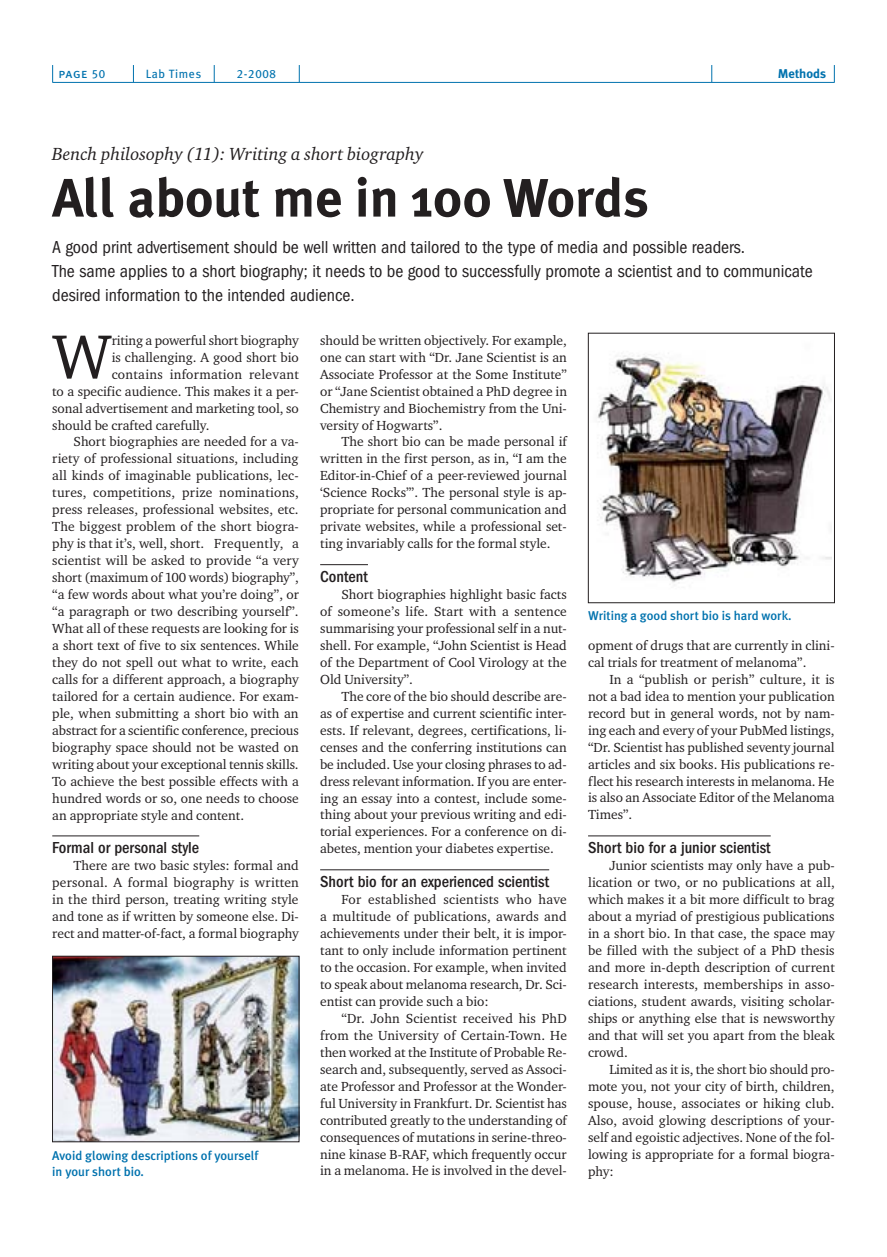
<style>
.page{position:relative;width:887px;height:1257px;background:#fff}
.page>*{position:absolute;margin:0;border:0;box-sizing:border-box;transform-origin:0 0}
.t1{font:64.05px "Charter ITC";color:#231f20}
.t2{font:700 54px "Meta Plus";color:#231f20}
.t3{font:condensed 18px/24px "Franklin Gothic";color:#231f20}
.t4{font:italic 18px "Charter ITC";color:#231f20}
.t5{font:500 condensed 16.5px "Franklin Gothic";color:#231f20}
.t6{font:13.5px/17px "Charter ITC";color:#231f20;text-align:justify}
.t7{font:13.5px "Charter ITC";letter-spacing:.02em;color:#231f20}
.t8{font:13.5px "Meta Plus Book Caps";color:#0072ae}
.t9{font:500 12.75px/16.5px "Meta Plus";color:#0072ae}
.t10{font:700 12.75px "Meta Plus";color:#0072ae}
.t11{font:12px "Meta Plus";letter-spacing:.05em;color:#0072ae}
.t12{font:12px "Meta Plus Book Caps";color:#0072ae}
.s1{font-size:12px}
</style>
<div class="page">
<hr style="left:52px;top:82px;width:783px;height:1px;background:#0072ae">
<svg style="left:52px;top:65px;width:1px;height:17px"></svg>
<svg style="left:133px;top:65px;width:1px;height:17px"></svg>
<svg style="left:711px;top:65px;width:1px;height:17px"></svg>
<svg style="left:834px;top:65px;width:1px;height:17px"></svg>
<svg style="left:299px;top:65px;width:1px;height:17px"></svg>
<svg style="left:214px;top:65px;width:1px;height:17px"></svg>
<hr style="left:52px;top:835px;width:147px;height:1px;background:#231f20">
<hr style="left:320px;top:564px;width:48px;height:1px;background:#231f20">
<hr style="left:320px;top:869px;width:229px;height:1px;background:#231f20">
<hr style="left:588px;top:835px;width:183px;height:1px;background:#231f20">
<img style="left:54px;top:958px;width:243px;height:182px">
<div style="left:52px;top:956px;width:247px;height:186px;border:1px solid #231f20"></div>
<img style="left:597px;top:353px;width:234px;height:230px">
<div style="left:588px;top:333px;width:247px;height:270px;border:1px solid #231f20"></div>
<p class="t8" style="left:59px;top:65px;width:48px">page <span class="s1">50</span></p>
<p class="t11" style="left:146px;top:70px;width:57px">Lab Times</p>
<p class="t12" style="left:237px;top:67px;width:40px">2-2008</p>
<p class="t10" style="left:778px;top:66px;width:50px">Methods</p>
<h3 class="t4" style="left:52px;top:143px;width:373px">Bench philosophy (11): Writing a short biography</h3>
<h2 class="t2" style="left:52px;top:166px;width:598px">All about me in 100 Words</h2>
<p class="t3" style="left:52px;top:237px;width:762px">A good print advertisement should be well written and tailored to the type of media and possible readers.<br>The same applies to a short biography; it needs to be good to successfully promote a scientist and to communicate desired information to the intended audience.</p>
<h1 class="t1" style="left:52px;top:331px;width:61px">W</h1>
<p class="t6" style="left:112px;top:333px;width:189px">riting a powerful short biography</p>
<p class="t6" style="left:320px;top:333px;width:248px">should be written objectively. For example, one can start with “Dr. Jane Scientist is an Associate Professor at the Some Institute” or “Jane Scientist obtained a PhD degree in Chemistry and Biochemistry from the Uni&shy;versity of Hogwarts”.</p>
<p class="t6" style="left:320px;top:434px;width:248px;text-indent:21px">The short bio can be made personal if written in the first person, as in, “I am the Editor-in-Chief of a peer-reviewed journal ‘Science Rocks’”. The personal style is ap&shy;propriate for personal communication and private websites, while a professional set&shy;ting invariably calls for the formal style.</p>
<p class="t5" style="left:320px;top:571px;width:49px">Content</p>
<p class="t6" style="left:320px;top:587px;width:248px;text-indent:21px">Short biographies highlight basic facts of someone’s life. Start with a sentence summarising your professional self in a nut&shy;shell. For example, “John Scientist is Head of the Department of Cool Virology at the Old University”.</p>
<p class="t6" style="left:320px;top:689px;width:248px;text-indent:21px">The core of the bio should describe are&shy;as of expertise and current scientific inter&shy;ests. If relevant, degrees, certifications, li&shy;censes and the conferring institutions can be included. Use your closing phrases to ad&shy;dress relevant information. If you are enter&shy;ing an essay into a contest, include some&shy;thing about your previous writing and edi&shy;torial experiences. For a conference on di&shy;abetes, mention your diabetes expertise.</p>
<p class="t5" style="left:320px;top:876px;width:231px">Short bio for an experienced scientist</p>
<p class="t6" style="left:320px;top:892px;width:248px;text-indent:21px">For established scientists who have a multitude of publications, awards and achievements under their belt, it is impor&shy;tant to only include information pertinent to the occasion. For example, when invited to speak about melanoma research, Dr. Sci&shy;entist can provide such a bio:</p>
<p class="t6" style="left:320px;top:1011px;width:248px;text-indent:21px">“Dr. John Scientist received his PhD from the University of Certain-Town. He then worked at the Institute of Probable Re&shy;search and, subsequently, served as Associ&shy;ate Professor and Professor at the Wonder&shy;ful University in Frankfurt. Dr. Scientist has contributed greatly to the understanding of consequences of mutations in serine-threo&shy;nine kinase B-RAF, which frequently occur in a melanoma. He is involved in the devel-</p>
<p class="t6" style="left:112px;top:350px;width:189px">is challenging. A good short bio</p>
<p class="t7" style="left:112px;top:369px;width:189px">contains information relevant</p>
<p class="t6" style="left:52px;top:384px;width:248px">to a specific audience. This makes it a per-</p>
<p class="t6" style="left:52px;top:401px;width:248px">sonal advertisement and marketing tool, so</p>
<p class="t6" style="left:52px;top:417px;width:159px">should be crafted carefully.</p>
<p class="t6" style="left:74px;top:434px;width:227px">Short biographies are needed for a va-</p>
<p class="t6" style="left:52px;top:451px;width:248px">riety of professional situations, including</p>
<p class="t6" style="left:52px;top:468px;width:248px">all kinds of imaginable publications, lec-</p>
<p class="t7" style="left:52px;top:487px;width:248px">tures, competitions, prize nominations,</p>
<p class="t6" style="left:52px;top:502px;width:248px">press releases, professional websites, etc.</p>
<p class="t6" style="left:52px;top:519px;width:248px">The biggest problem of the short biogra-</p>
<p class="t6" style="left:52px;top:536px;width:248px">phy is that it’s, well, short. Frequently, a</p>
<p class="t6" style="left:52px;top:553px;width:248px">scientist will be asked to provide “a very</p>
<p class="t6" style="left:52px;top:570px;width:248px">short (maximum of 100 words) biography”,</p>
<p class="t6" style="left:52px;top:587px;width:248px">“a few words about what you’re doing”, or</p>
<p class="t6" style="left:52px;top:604px;width:248px">“a paragraph or two describing yourself”.</p>
<p class="t6" style="left:52px;top:621px;width:248px">What all of these requests are looking for is</p>
<p class="t6" style="left:52px;top:638px;width:248px">a short text of five to six sentences. While</p>
<p class="t6" style="left:52px;top:655px;width:248px">they do not spell out what to write, each</p>
<p class="t6" style="left:52px;top:672px;width:248px">calls for a different approach, a biography</p>
<p class="t6" style="left:52px;top:689px;width:248px">tailored for a certain audience. For exam-</p>
<p class="t6" style="left:52px;top:706px;width:248px">ple, when submitting a short bio with an</p>
<p class="t6" style="left:52px;top:723px;width:248px">abstract for a scientific conference, precious</p>
<p class="t6" style="left:52px;top:740px;width:248px">biography space should not be wasted on</p>
<p class="t6" style="left:52px;top:757px;width:248px">writing about your exceptional tennis skills.</p>
<p class="t6" style="left:52px;top:774px;width:248px">To achieve the best possible effects with a</p>
<p class="t6" style="left:52px;top:790px;width:248px">hundred words or so, one needs to choose</p>
<p class="t6" style="left:52px;top:807px;width:193px">an appropriate style and content.</p>
<p class="t5" style="left:52px;top:842px;width:148px">Formal or personal style</p>
<p class="t6" style="left:52px;top:858px;width:248px;text-indent:21px">There are two basic styles: formal and personal. A formal biography is written in the third person, treating writing style and tone as if written by someone else. Di&shy;rect and matter-of-fact, a formal biography</p>
<p class="t9" style="left:588px;top:608px;width:205px">Writing a good short bio is hard work.</p>
<p class="t6" style="left:588px;top:638px;width:248px">opment of drugs that are currently in clini&shy;cal trials for treatment of melanoma”.</p>
<p class="t6" style="left:588px;top:672px;width:248px;text-indent:21px">In a “publish or perish” culture, it is not a bad idea to mention your publication record but in general words, not by nam&shy;ing each and every of your PubMed listings, “Dr. Scientist has published seventy journal articles and six books. His publications re&shy;flect his research interests in melanoma. He is also an Associate Editor of the Melanoma Times”.</p>
<p class="t5" style="left:588px;top:842px;width:184px">Short bio for a junior scientist</p>
<p class="t6" style="left:588px;top:858px;width:248px;text-indent:21px">Junior scientists may only have a pub&shy;lication or two, or no publications at all, which makes it a bit more difficult to brag about a myriad of prestigious publications in a short bio. In that case, the space may be filled with the subject of a PhD thesis and more in-depth description of current research interests, memberships in asso&shy;ciations, student awards, visiting scholar&shy;ships or anything else that is newsworthy and that will set you apart from the bleak crowd.</p>
<p class="t6" style="left:588px;top:1062px;width:248px;text-indent:21px">Limited as it is, the short bio should pro&shy;mote you, not your city of birth, children, spouse, house, associates or hiking club.<br>Also, avoid glowing descriptions of your&shy;self and egoistic adjectives. None of the fol&shy;lowing is appropriate for a formal biogra&shy;phy:</p>
<p class="t9" style="left:52px;top:1148px;width:208px">Avoid glowing descriptions of yourself in your short bio.</p>
</div>
